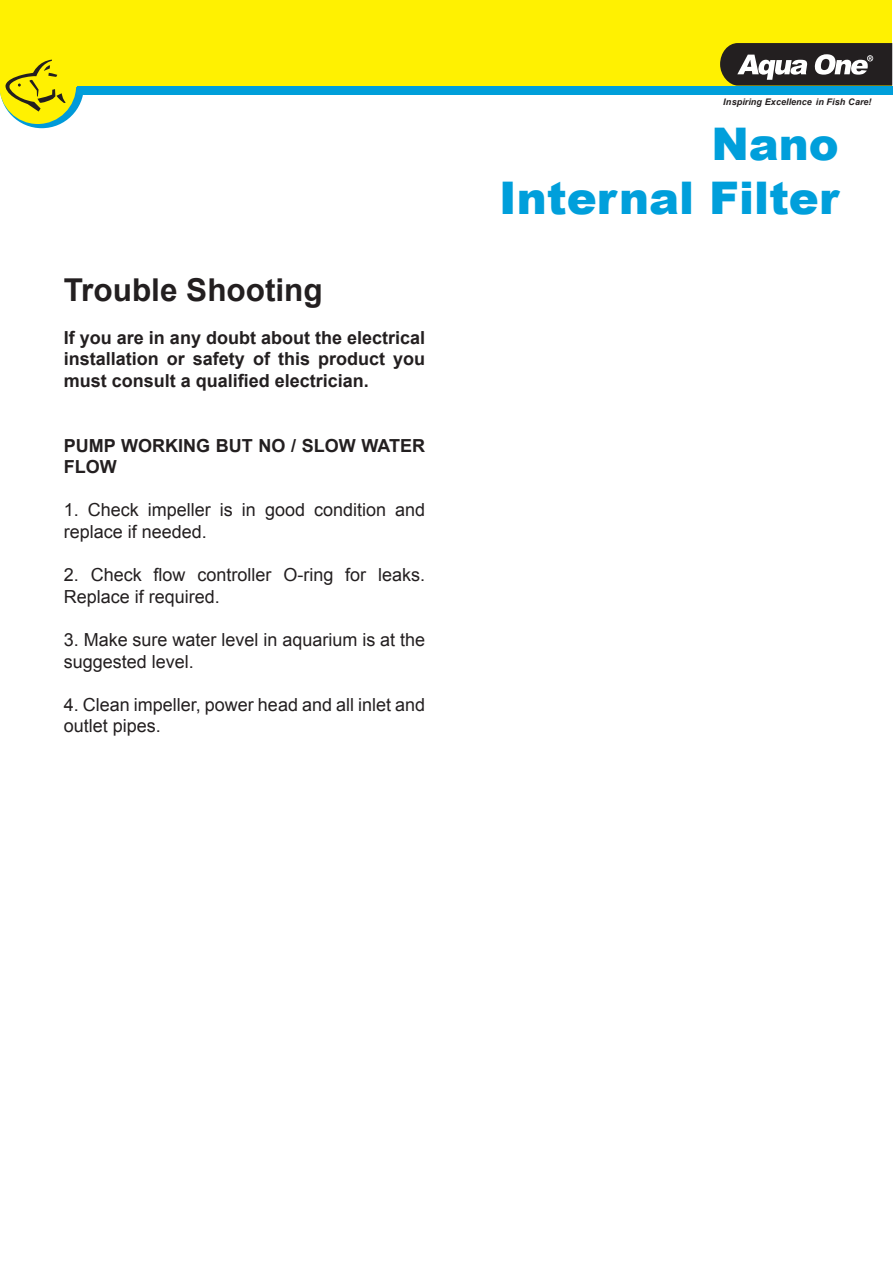
<style>
.page{position:relative;width:893px;height:1263px;background:#fff}
.page>*{position:absolute;margin:0;border:0;box-sizing:border-box;transform-origin:0 0}
.t1{font:900 45px/54px "Arial";color:#009fdb;text-align:right}
.t2{font:700 31.5px "Arial";color:#231f20}
.t3{font:18px/21.6px "Arial";color:#231f20}
.t4{font:700 18px/21.6px "Arial";color:#231f20;text-align:justify}
.t5{font:italic 700 9px "Arial";color:#231f20}
</style>
<div class="page">
<svg style="left:0;top:44px;width:84px;height:84px"></svg>
<div style="left:0;top:0;width:892px;height:86px;background:#fff101"></div>
<div style="left:77px;top:86px;width:816px;height:9px;background:#009fda"></div>
<svg style="left:720px;top:43px;width:172px;height:43px;background:#545049"></svg>
<div style="left:0;top:47px;width:76px;height:77px;background:#fff101;border-radius:50%"></div>
<svg style="left:2px;top:60px;width:64px;height:52px"></svg>
<p class="t2" style="left:64px;top:270px;width:261px">Trouble Shooting</p>
<p class="t4" style="left:64px;top:327px;width:363px">If you are in any doubt about the electrical installation or safety of this product you must consult a qualified electrician.</p>
<p class="t4" style="left:64px;top:435px;width:363px">PUMP WORKING BUT NO / SLOW WATER<br>FLOW</p>
<p class="t3" style="left:64px;top:499px;width:363px">1. Check impeller is in good condition and replace if needed.</p>
<p class="t3" style="left:64px;top:564px;width:363px">2. Check flow controller O-ring for leaks.<br>Replace if required.</p>
<p class="t3" style="left:64px;top:629px;width:363px">3. Make sure water level in aquarium is at the</p>
<p class="t3" style="left:64px;top:651px;width:132px">suggested level.</p>
<p class="t3" style="left:64px;top:694px;width:363px">4. Clean impeller, power head and all inlet and</p>
<p class="t3" style="left:64px;top:715px;width:99px">outlet pipes.</p>
<p class="t5" style="left:723px;top:96px;width:150px">Inspiring Excellence in Fish Care!</p>
<h1 class="t1" style="left:499px;top:116px;width:341px">Nano<br>Internal Filter</h1>
</div>
